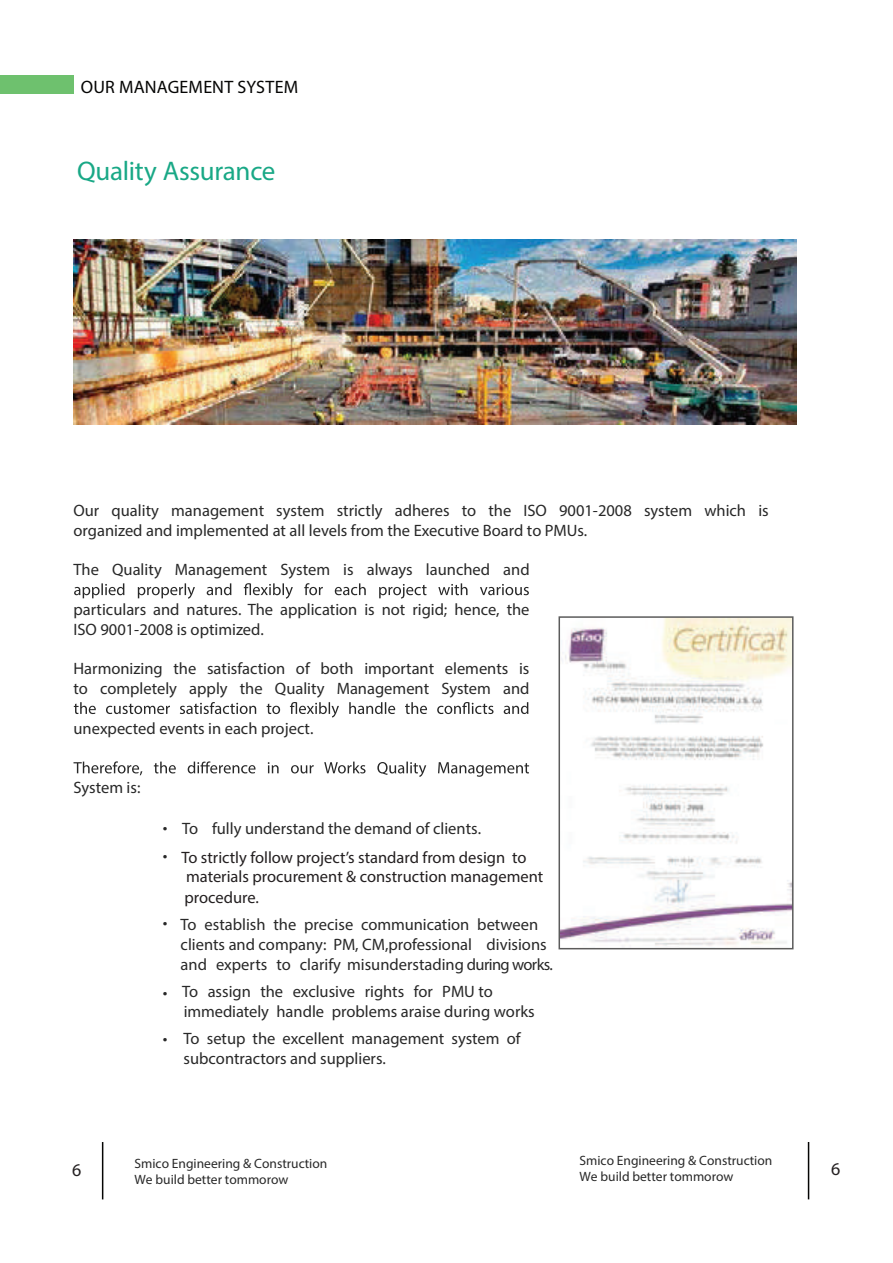
<style>
.page{position:relative;width:893px;height:1263px;background:#fff}
.page>*{position:absolute;margin:0;border:0;box-sizing:border-box;transform-origin:0 0}
.t1{font:27px "Myriad Pro";letter-spacing:-.01em;color:#19a886}
.t2{font:18px "Myriad Pro";letter-spacing:.01em;color:#050504}
.t3{font:18px "Myriad Pro";color:#231f20}
.t4{font:16.5px/19.8px "Myriad Pro";color:#282828}
.t5{font:16.5px/19.5px "Myriad Pro";color:#231f20}
.t6{font:13.5px/16.2px "Myriad Pro";color:#282828}
.s1{color:#282828}
</style>
<div class="page">
<hr style="left:102px;top:1142px;width:1px;height:57px;background:#050504">
<hr style="left:808px;top:1142px;width:1px;height:57px;background:#050504">
<div style="left:0;top:75px;width:74px;height:18px;background:#6ec16e"></div>
<img style="left:561px;top:619px;width:229px;height:327px">
<div style="left:558px;top:616px;width:235px;height:333px;border:2px solid #5b5b5b"></div>
<svg style="left:74px;top:583px;width:455px;height:16px"></svg>
<svg style="left:74px;top:702px;width:454px;height:15px"></svg>
<svg style="left:74px;top:761px;width:455px;height:16px"></svg>
<img style="left:74px;top:240px;width:722px;height:184px">
<p class="t2" style="left:81px;top:76px;width:219px">OUR MANAGEMENT SYSTEM</p>
<h1 class="t1" style="left:77px;top:155px;width:200px">Quality Assurance</h1>
<p class="t4" style="left:74px;top:500px;width:697px">Our quality management system strictly adheres to the ISO 9001-2008 system which is organized and implemented at all levels from the Executive Board to PMUs.</p>
<p class="t4" style="left:74px;top:560px;width:458px">The Quality Management System is always launched and</p>
<p class="t4" style="left:74px;top:599px;width:458px">particulars and natures. The application is not rigid; hence, the<br>ISO 9001-2008 is optimized.</p>
<p class="t4" style="left:74px;top:659px;width:458px">Harmonizing the satisfaction of both important elements is to completely apply the Quality Management System and</p>
<p class="t4" style="left:74px;top:718px;width:241px">unexpected events in each project.</p>
<p class="t4" style="left:74px;top:777px;width:68px">System is:</p>
<p class="t4" style="left:163px;top:818px;width:320px">• To fully understand the demand of clients.</p>
<p class="t5" style="left:186px;top:847px;width:359px;text-indent:-23px"><span class="s1">•</span> To strictly follow project’s standard from design to materials procurement &amp; construction management</p>
<p class="t5" style="left:185px;top:887px;width:76px">procedure.</p>
<p class="t4" style="left:163px;top:912px;width:6px">•</p>
<p class="t4" style="left:163px;top:982px;width:6px">•</p>
<p class="t4" style="left:181px;top:914px;width:374px">To establish the precise communication between clients and company: PM, CM,professional divisions and experts to clarify misunderstading during works.</p>
<p class="t4" style="left:182px;top:981px;width:354px">To assign the exclusive rights for PMU to immediately handle problems araise during works</p>
<p class="t4" style="left:184px;top:1028px;width:338px;text-indent:-21px">• To setup the excellent management system of subcontractors and suppliers.</p>
<p class="t6" style="left:135px;top:1155px;width:194px">Smico Engineering &amp; Construction<br>We build better tommorow</p>
<p class="t6" style="left:580px;top:1152px;width:194px">Smico Engineering &amp; Construction<br>We build better tommorow</p>
<p class="t3" style="left:72px;top:1159px;width:11px">6</p>
<p class="t3" style="left:831px;top:1157px;width:11px">6</p>
</div>
